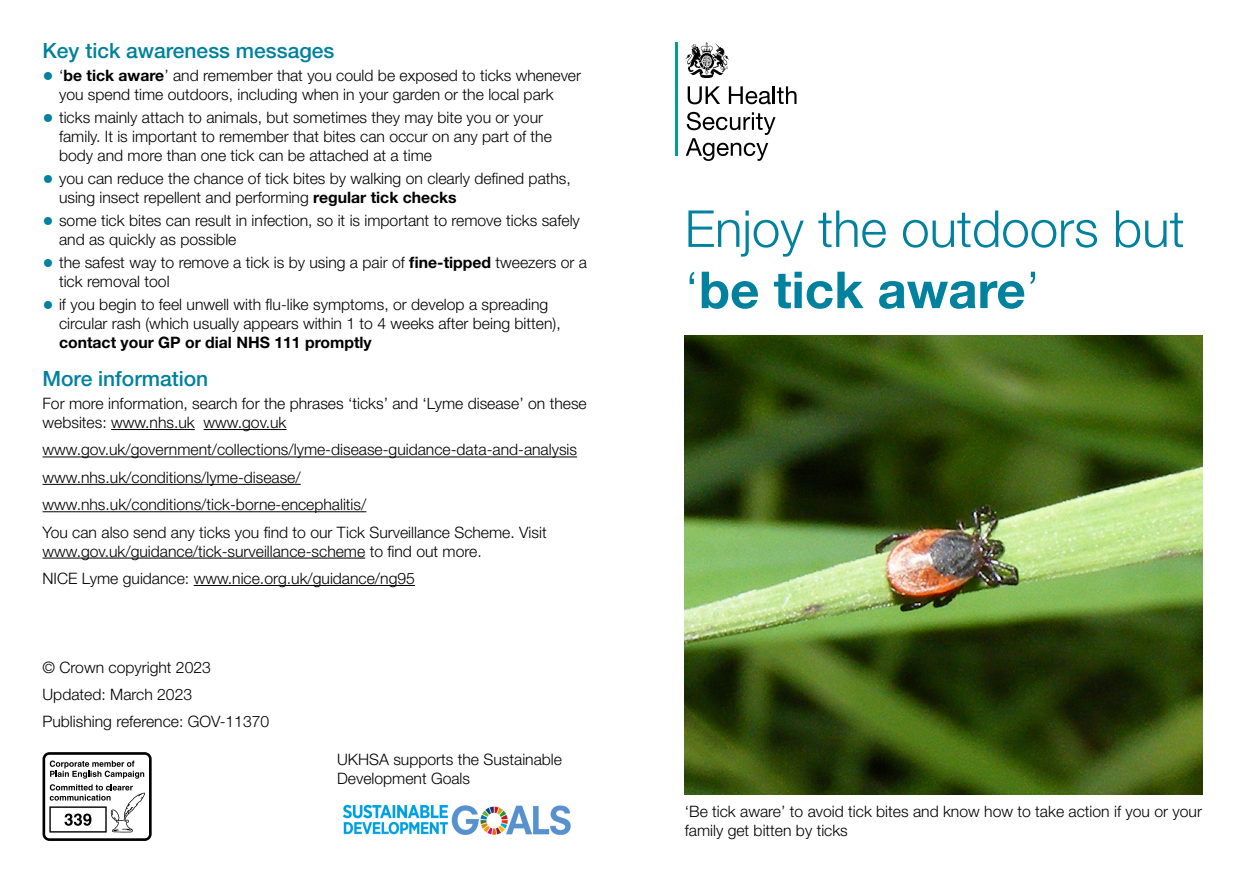
<style>
.page{position:relative;width:1259px;height:893px;background:#fff}
.page>*{position:absolute;margin:0;border:0;box-sizing:border-box;transform-origin:0 0}
.t1{font:300 51px/61.2px "Helvetica Neue LT Std";color:#00819d}
.t2{font:500 21px "Helvetica Neue LT Std";color:#00819d}
.Bullet_text{font:300 15.75px/18.9px "Helvetica Neue LT Std";color:#000}
.Body_copy_11pt{font:300 15.75px/18.9px "Helvetica Neue LT Std";color:#000}
.s1{font-size:22.5px;color:#00819d}
.s2{font-weight:700}
.s3{color:#fdfefe}
.s4{color:#fdfdfd}
</style>
<div class="page">
<hr style="left:675px;top:43px;width:2px;height:113px;background:#00a188">
<svg style="left:685px;top:43px;width:44px;height:35px"></svg>
<svg style="left:687px;top:86px;width:33px;height:18px"></svg>
<svg style="left:729px;top:86px;width:67px;height:18px"></svg>
<svg style="left:685px;top:112px;width:90px;height:49px"></svg>
<img style="left:685px;top:335px;width:517px;height:460px">
<hr style="left:111px;top:429px;width:84px;height:1px;background:#000">
<hr style="left:204px;top:429px;width:82px;height:1px;background:#000">
<hr style="left:43px;top:457px;width:534px;height:1px;background:#000">
<hr style="left:43px;top:484px;width:258px;height:1px;background:#000">
<hr style="left:43px;top:511px;width:323px;height:1px;background:#000">
<hr style="left:43px;top:558px;width:322px;height:1px;background:#000">
<hr style="left:194px;top:585px;width:221px;height:1px;background:#000">
<svg style="left:43px;top:752px;width:109px;height:89px"></svg>
<img style="left:342px;top:804px;width:229px;height:31px">
<h2 class="t2" style="left:43px;top:38px;width:293px">Key tick awareness messages</h2>
<p class="Bullet_text" style="left:59px;top:65px;width:523px;text-indent:-17px"><span class="s1">•</span> ‘<span class="s2">be tick aware</span>’ and remember that you could be exposed to ticks whenever you spend time outdoors, including when in your garden or the local park</p>
<p class="Bullet_text" style="left:59px;top:107px;width:494px;text-indent:-17px"><span class="s1">•</span> ticks mainly attach to animals, but sometimes they may bite you or your family. It is important to remember that bites can occur on any part of the body and more than one tick can be attached at a time</p>
<p class="Bullet_text" style="left:59px;top:168px;width:513px;text-indent:-17px"><span class="s1">•</span> you can reduce the chance of tick bites by walking on clearly defined paths, using insect repellent and performing <span class="s2">regular tick checks</span></p>
<p class="Bullet_text" style="left:59px;top:210px;width:522px;text-indent:-17px"><span class="s1">•</span> some tick bites can result in infection, so it is important to remove ticks safely and as quickly as possible</p>
<p class="Bullet_text" style="left:59px;top:252px;width:529px;text-indent:-17px"><span class="s1">•</span> the safest way to remove a tick is by using a pair of <span class="s2">fine-tipped</span> tweezers or a tick removal tool</p>
<p class="Bullet_text" style="left:59px;top:294px;width:503px;text-indent:-17px"><span class="s1">•</span> if you begin to feel unwell with flu-like symptoms, or develop a spreading circular rash (which usually appears within 1 to 4 weeks after being bitten), <span class="s2">contact your GP or dial NHS 111 promptly</span></p>
<h2 class="t2" style="left:43px;top:366px;width:167px">More information</h2>
<p class="Body_copy_11pt" style="left:43px;top:394px;width:546px">For more information, search for the phrases ‘ticks’ and ‘Lyme disease’ on these websites: www.nhs.uk www.gov.uk</p>
<p class="Body_copy_11pt" style="left:43px;top:440px;width:536px">www.gov.uk/government/collections/lyme-disease-guidance-data-and-analysis</p>
<p class="Body_copy_11pt" style="left:43px;top:467px;width:260px">www.nhs.uk/conditions/lyme-disease/</p>
<p class="Body_copy_11pt" style="left:43px;top:495px;width:325px">www.nhs.uk/conditions/tick-borne-encephalitis/</p>
<p class="Body_copy_11pt" style="left:43px;top:522px;width:506px">You can also send any ticks you find to our Tick Surveillance Scheme. Visit www.gov.uk/guidance/tick-surveillance-scheme to find out more.</p>
<p class="Body_copy_11pt" style="left:43px;top:568px;width:374px">NICE Lyme guidance: www.nice.org.uk/guidance/ng95</p>
<p class="Body_copy_11pt" style="left:43px;top:657px;width:170px">© Crown copyright 2023</p>
<p class="Body_copy_11pt" style="left:43px;top:684px;width:151px">Updated: March 2023</p>
<p class="Body_copy_11pt" style="left:43px;top:712px;width:228px">Publishing reference: GOV-11370</p>
<p class="Body_copy_11pt" style="left:337px;top:750px;width:226px">UKHSA supports the Sustainable<br>Development Goals</p>
<h1 class="t1" style="left:685px;top:197px;width:501px">Enjoy the outdoors but ‘<span class="s2">be tick aware</span>’<span class="s3">.</span></h1>
<p class="Body_copy_11pt" style="left:685px;top:802px;width:519px">‘Be tick aware’ to avoid tick bites and know how to take action if you or your family get bitten by ticks<span class="s4">.</span></p>
</div>
